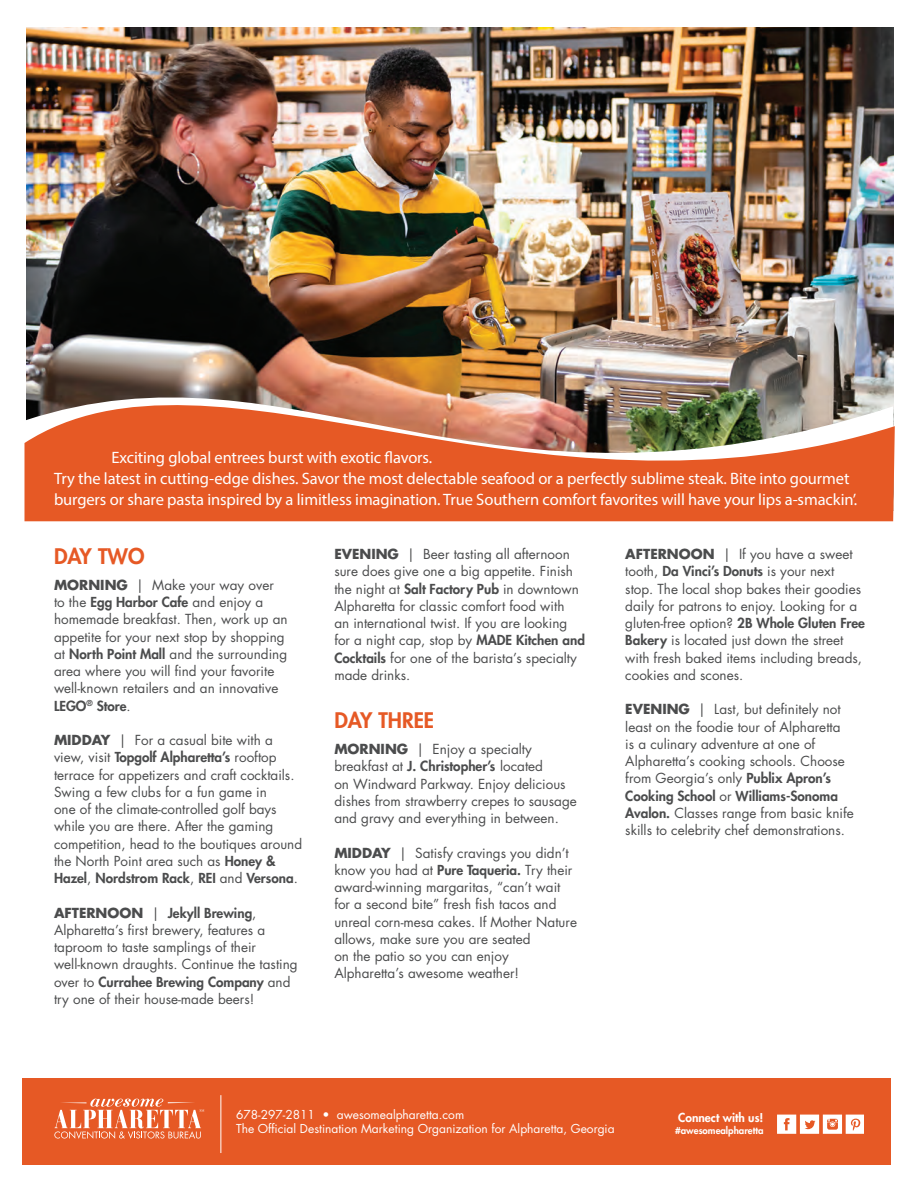
<style>
.page{position:relative;width:918px;height:1188px;background:#fff}
.page>*{position:absolute;margin:0;border:0;box-sizing:border-box;transform-origin:0 0}
.t1{font:800 21px "Futura";color:#e65925}
.t2{font:16.5px/21px "Myriad Pro";letter-spacing:-.005em;color:#fff}
.t3{font:13.5px/17.2px "Futura Std";color:#4b4c4d}
.t4{font:800 13.5px "Futura";color:#4b4c4d}
.t5{font:12px/14.4px "Futura Std";color:#fff}
.t6{font:800 12px "Futura";color:#fff}
.t7{font:800 9.6px "Futura";color:#fff}
.s1{font-weight:700}
.s2{font-family:"Futura";font-weight:800}
.s3{font-family:"Futura Std";font-weight:400}
.s4{font-family:"Futura Std";font-weight:700}
</style>
<div class="page">
<img style="left:26px;top:28px;width:867px;height:294px">
<img style="left:25px;top:322px;width:870px;height:200px">
<div style="left:23px;top:1078px;width:868px;height:87px;background:#e65925"></div>
<hr style="left:221px;top:1095px;width:1px;height:58px;background:#fff">
<svg style="left:777px;top:1115px;width:87px;height:19px"></svg>
<svg style="left:54px;top:1099px;width:150px;height:40px"></svg>
<p class="t2" style="left:54px;top:446px;width:805px;text-indent:58px">Exciting global entrees burst with exotic flavors.<br>Try the latest in cutting-edge dishes. Savor the most delectable seafood or a perfectly sublime steak. Bite into gourmet burgers or share pasta inspired by a limitless imagination. True Southern comfort favorites will have your lips a-smackin’.</p>
<h1 class="t1" style="left:54px;top:543px;width:92px">DAY TWO</h1>
<p class="t3" style="left:54px;top:576px;width:235px"><span class="s1">MORNING</span> | Make your way over to the <span class="s2">Egg Harbor Cafe</span> and enjoy a homemade breakfast. Then, work up an appetite for your next stop by shopping at <span class="s2">North Point Mall</span> and the surrounding area where you will find your favorite well-known retailers and an innovative</p>
<p class="t4" style="left:54px;top:697px;width:78px">LEGO<sup>®</sup> Store<span class="s3">.</span></p>
<p class="t3" style="left:54px;top:732px;width:220px"><span class="s1">MIDDAY</span> | For a casual bite with a</p>
<p class="t4" style="left:54px;top:749px;width:224px"><span class="s3">view, visit</span> Topgolf Alpharetta’s <span class="s3">rooftop</span></p>
<p class="t3" style="left:54px;top:766px;width:250px">terrace for appetizers and craft cocktails.<br>Swing a few clubs for a fun game in<br>one of the climate-controlled golf bays while you are there. After the gaming competition, head to the boutiques around the North Point area such as <span class="s2">Honey &amp;</span></p>
<p class="t4" style="left:54px;top:870px;width:245px">Hazel<span class="s3">,</span> Nordstrom Rack<span class="s3">,</span> REI <span class="s3">and</span> Versona<span class="s3">.</span></p>
<p class="t4" style="left:54px;top:904px;width:204px"><span class="s4">AFTERNOON</span> <span class="s3">|</span> Jekyll Brewing<span class="s3">,</span></p>
<p class="t3" style="left:54px;top:921px;width:245px">Alpharetta’s first brewery, features a taproom to taste samplings of their well-known draughts. Continue the tasting</p>
<p class="t4" style="left:54px;top:973px;width:238px"><span class="s3">over to</span> Currahee Brewing Company <span class="s3">and</span></p>
<p class="t3" style="left:54px;top:990px;width:202px">try one of their house-made beers!</p>
<p class="t3" style="left:625px;top:546px;width:241px"><span class="s1">AFTERNOON</span> | If you have a sweet tooth, <span class="s2">Da Vinci’s Donuts</span> is your next stop. The local shop bakes their goodies daily for patrons to enjoy. Looking for a gluten-free option? <span class="s2">2B Whole Gluten Free Bakery</span> is located just down the street with fresh baked items including breads, cookies and scones.</p>
<p class="t3" style="left:625px;top:701px;width:221px"><span class="s1">EVENING</span> | Last, but definitely not least on the foodie tour of Alpharetta is a culinary adventure at one of Alpharetta’s cooking schools. Choose from Georgia’s only <span class="s2">Publix Apron’s</span></p>
<p class="t4" style="left:625px;top:787px;width:214px">Cooking School <span class="s3">or</span> Williams-Sonoma</p>
<p class="t3" style="left:625px;top:804px;width:230px"><span class="s2">Avalon.</span> Classes range from basic knife skills to celebrity chef demonstrations.</p>
<p class="t3" style="left:334px;top:546px;width:252px"><span class="s1">EVENING</span> | Beer tasting all afternoon sure does give one a big appetite. Finish the night at <span class="s2">Salt Factory Pub</span> in downtown Alpharetta for classic comfort food with<br>an international twist. If you are looking for a night cap, stop by <span class="s2">MADE Kitchen and Cocktails</span> for one of the barista’s specialty made drinks.</p>
<h1 class="t1" style="left:334px;top:707px;width:101px">DAY THREE</h1>
<p class="t3" style="left:334px;top:741px;width:244px"><span class="s1">MORNING</span> | Enjoy a specialty breakfast at <span class="s2">J. Christopher’s</span> located<br>on Windward Parkway. Enjoy delicious dishes from strawberry crepes to sausage and gravy and everything in between.</p>
<p class="t3" style="left:334px;top:844px;width:244px"><span class="s1">MIDDAY</span> | Satisfy cravings you didn’t know you had at <span class="s2">Pure Taqueria.</span> Try their award-winning margaritas, “can’t wait for a second bite” fresh fish tacos and unreal corn-mesa cakes. If Mother Nature allows, make sure you are seated<br>on the patio so you can enjoy Alpharetta’s awesome weather!</p>
<p class="t5" style="left:236px;top:1108px;width:380px">678-297-2811 • awesomealpharetta.com<br>The Official Destination Marketing Organization for Alpharetta, Georgia</p>
<p class="t6" style="left:678px;top:1110px;width:87px">Connect with us!</p>
<p class="t7" style="left:675px;top:1124px;width:90px">#awesomealpharetta</p>
</div>
